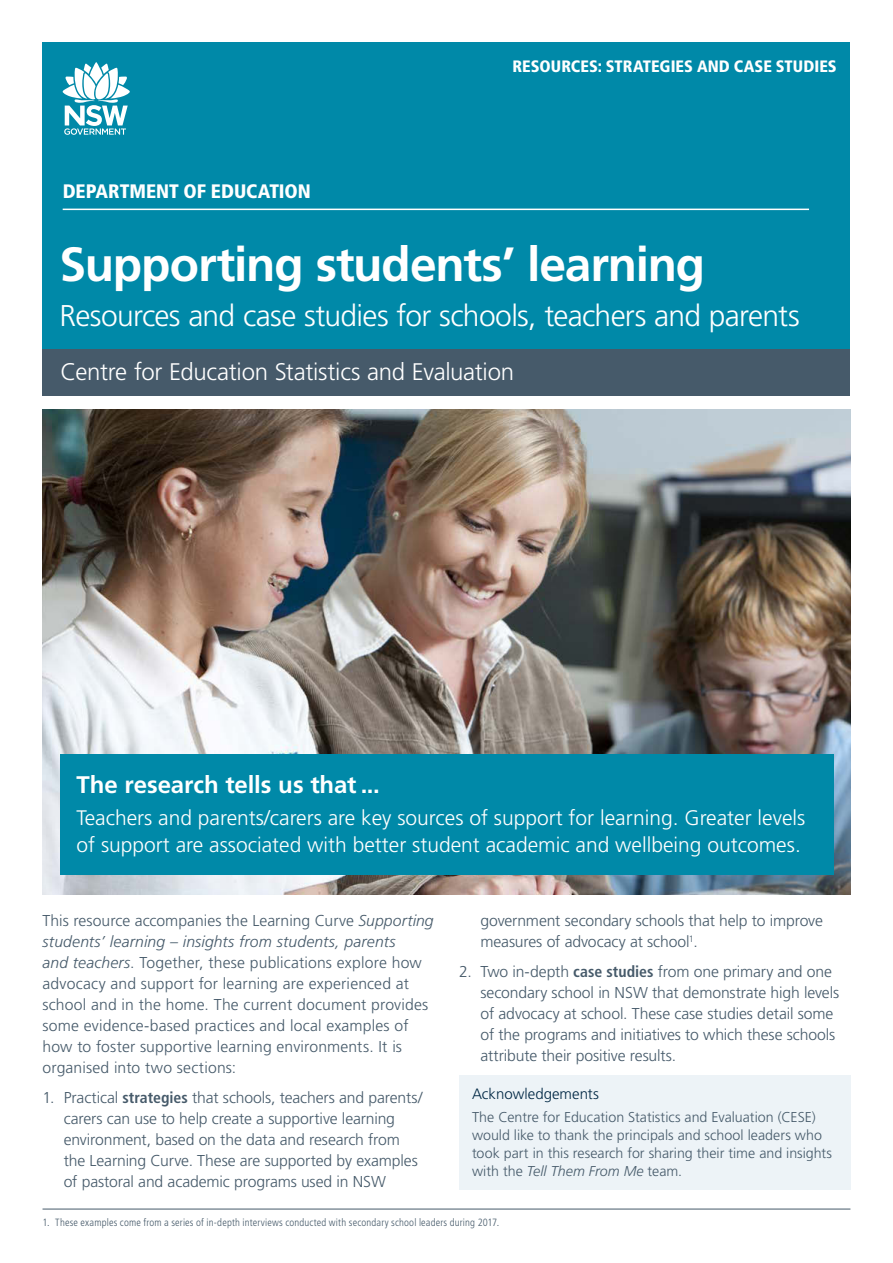
<style>
.page{position:relative;width:893px;height:1263px;background:#fff}
.page>*{position:absolute;margin:0;border:0;box-sizing:border-box;transform-origin:0 0}
.t1{font:700 48px "Frutiger LT Pro";letter-spacing:-.025em;color:#fff}
.t2{font:300 30px "Frutiger LT Pro";letter-spacing:-.025em;color:#fff}
.t3{font:300 24px "Frutiger LT Pro";letter-spacing:-.015em;color:#fff}
.t4{font:700 24px "Frutiger LT Pro";letter-spacing:-.005em;color:#fff}
.t5{font:300 21px/27px "Frutiger LT Pro";color:#fff}
.t6{font:900 condensed 19.5px "Frutiger LT Pro";letter-spacing:-.005em;color:#fff}
.t7{font:900 condensed 16.5px "Frutiger LT Pro";color:#fff}
.t8{font:300 15.75px/21px "Frutiger LT Pro";letter-spacing:-.005em;color:#465a6a}
.t9{font:300 15px "Frutiger LT Pro";color:#002744}
.t10{font:300 14.25px/18px "Frutiger LT Pro";color:#465a6a}
.t11{font:300 condensed 10.5px "Frutiger LT Pro";letter-spacing:.015em;color:#465a6a}
.s1{font-style:italic}
.s2{font-weight:700;font-stretch:condensed}
</style>
<div class="page">
<div style="left:43px;top:43px;width:807px;height:306px;background:#0089a8"></div>
<div style="left:43px;top:349px;width:807px;height:46px;background:#465a6a"></div>
<svg style="left:63px;top:62px;width:67px;height:73px"></svg>
<hr style="left:63px;top:209px;width:746px;height:1px;background:#fff">
<hr style="left:43px;top:1209px;width:807px;height:1px;background:#465a6a">
<div style="left:459px;top:1075px;width:391px;height:115px;background:#edf3f7"></div>
<img style="left:43px;top:410px;width:807px;height:484px">
<div style="left:60px;top:754px;width:773px;height:120px;background:#0089a8"></div>
<p class="t6" style="left:63px;top:180px;width:250px">DEPARTMENT OF EDUCATION</p>
<p class="t7" style="left:512px;top:56px;width:326px">RESOURCES: STRATEGIES AND CASE STUDIES</p>
<h1 class="t1" style="left:60px;top:236px;width:647px">Supporting students’ learning</h1>
<h2 class="t2" style="left:60px;top:298px;width:742px">Resources and case studies for schools, teachers and parents</h2>
<h3 class="t3" style="left:61px;top:358px;width:455px">Centre for Education Statistics and Evaluation</h3>
<p class="t4" style="left:77px;top:771px;width:305px">The research tells us that ...</p>
<p class="t5" style="left:77px;top:804px;width:730px">Teachers and parents/carers are key sources of support for learning. Greater levels of support are associated with better student academic and wellbeing outcomes.</p>
<p class="t8" style="left:43px;top:910px;width:393px">This resource accompanies the Learning Curve <span class="s1">Supporting students’ learning – insights from students, parents<br>and teachers</span>. Together, these publications explore how advocacy and support for learning are experienced at school and in the home. The current document provides some evidence-based practices and local examples of how to foster supportive learning environments. It is organised into two sections:</p>
<p class="t8" style="left:64px;top:1087px;width:360px;text-indent:-21px">1. Practical <span class="s2">strategies</span> that schools, teachers and parents/ carers can use to help create a supportive learning environment, based on the data and research from the Learning Curve. These are supported by examples of pastoral and academic programs used in NSW</p>
<p class="t8" style="left:480px;top:910px;width:344px">government secondary schools that help to improve measures of advocacy at school<sup>1</sup>.</p>
<p class="t8" style="left:480px;top:961px;width:360px;text-indent:-21px">2. Two in-depth <span class="s2">case studies</span> from one primary and one secondary school in NSW that demonstrate high levels of advocacy at school. These case studies detail some of the programs and initiatives to which these schools attribute their positive results.</p>
<p class="t9" style="left:472px;top:1085px;width:128px">Acknowledgements</p>
<p class="t10" style="left:472px;top:1108px;width:362px">The Centre for Education Statistics and Evaluation (CESE) would like to thank the principals and school leaders who took part in this research for sharing their time and insights with the <span class="s1">Tell Them From Me</span> team.</p>
<p class="t11" style="left:43px;top:1216px;width:458px">1. These examples come from a series of in-depth interviews conducted with secondary school leaders during 2017.</p>
</div>
